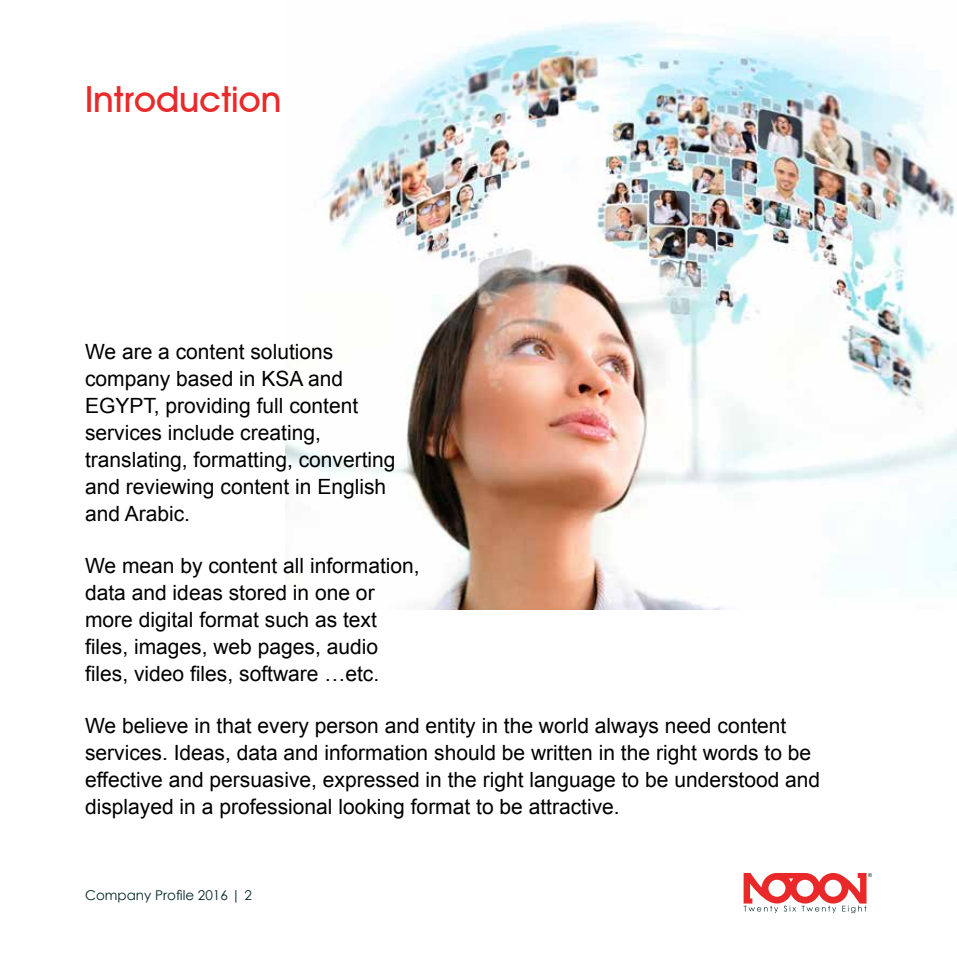
<style>
.page{position:relative;width:957px;height:957px;background:#fff}
.page>*{position:absolute;margin:0;border:0;box-sizing:border-box;transform-origin:0 0}
.t1{font:500 36px "Avant Garde IT Cby BT";color:#e92a2a}
.t2{font:21px/27px "Arial";color:#000}
.t3{font:13.5px "Century Gothic";color:#032628}
</style>
<div class="page">
<svg style="left:743px;top:873px;width:129px;height:40px"></svg>
<img style="left:285px;top:21px;width:672px;height:588px">
<h1 class="t1" style="left:85px;top:78px;width:198px">Introduction</h1>
<p class="t2" style="left:85px;top:338px;width:312px">We are a content solutions company based in KSA and<br>EGYPT, providing full content services include creating, translating, formatting, converting and reviewing content in English and Arabic.</p>
<p class="t2" style="left:85px;top:553px;width:336px">We mean by content all information, data and ideas stored in one or more digital format such as text files, images, web pages, audio files, video files, software …etc.</p>
<p class="t2" style="left:85px;top:712px;width:737px">We believe in that every person and entity in the world always need content services. Ideas, data and information should be written in the right words to be effective and persuasive, expressed in the right language to be understood and displayed in a professional looking format to be attractive.</p>
<p class="t3" style="left:85px;top:885px;width:168px">Company Profile 2016 | 2</p>
</div>
